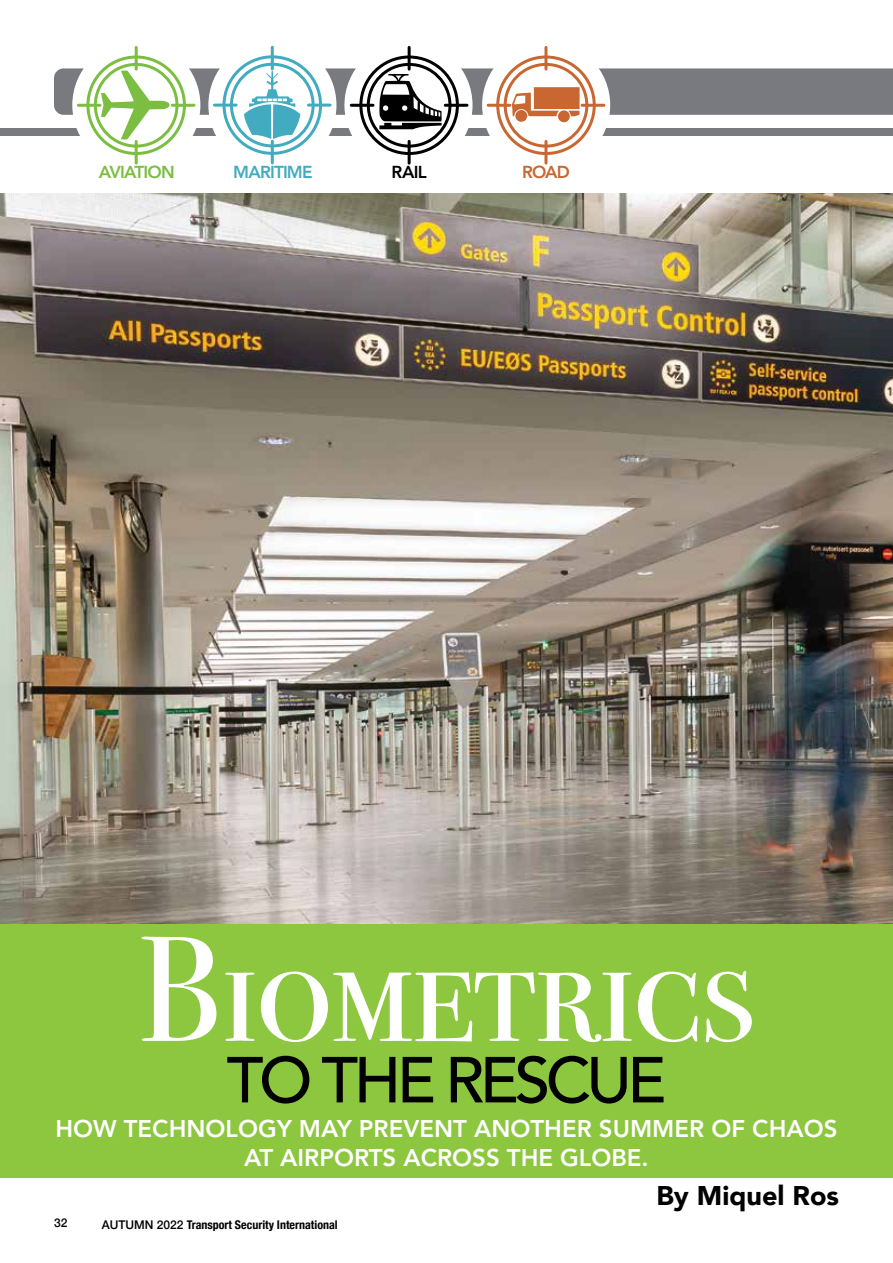
<style>
.page{position:relative;width:893px;height:1263px;background:#fff}
.page>*{position:absolute;margin:0;border:0;box-sizing:border-box;transform-origin:0 0}
.t1{font:150px "Bodoni Svty Two SCITCTT";letter-spacing:-.01em;color:#fff}
.t2{font:500 64.2px "Avenir";letter-spacing:-.07em;color:#000}
.t3{font:900 27px "Avenir";color:#000}
.t4{font:800 24px/28.8px "Avenir LT Std";color:#fff;text-align:center}
.t5{font:800 17.25px "Avenir LT Std";letter-spacing:-.05em;color:#7bbe42}
.t6{font:800 17.25px "Avenir LT Std";letter-spacing:-.05em;color:#42abbf}
.t7{font:800 17.25px "Avenir LT Std";color:#000}
.t8{font:800 17.25px "Avenir LT Std";color:#c96732}
.t9{font:700 condensed 12px "Helvetica Neue";color:#000}
.t10{font:500 12px "Helvetica Neue";color:#000}
.s1{font-weight:500;font-stretch:normal}
</style>
<div class="page">
<img style="left:0;top:193px;width:893px;height:732px">
<div style="left:0;top:925px;width:893px;height:253px;background:#8dc63f"></div>
<div style="left:0;top:129px;width:893px;height:7px;background:#797a7f"></div>
<div style="left:94px;top:63px;width:85px;height:85px;border:3px solid #7bbe42;border-radius:50%"></div>
<hr style="left:135px;top:47px;width:3px;height:22px;background:#7bbe42">
<div style="left:86px;top:56px;width:100px;height:99px;border:3px solid #7bbe42;border-radius:50%"></div>
<hr style="left:135px;top:141px;width:3px;height:22px;background:#7bbe42">
<div style="left:230px;top:63px;width:85px;height:84px;border:3px solid #42abbf;border-radius:50%"></div>
<hr style="left:271px;top:47px;width:3px;height:22px;background:#42abbf">
<div style="left:223px;top:55px;width:99px;height:100px;border:3px solid #42abbf;border-radius:50%"></div>
<hr style="left:271px;top:141px;width:3px;height:22px;background:#42abbf">
<div style="left:367px;top:63px;width:84px;height:85px;border:3px solid #000;border-radius:50%"></div>
<hr style="left:408px;top:47px;width:3px;height:22px;background:#000">
<div style="left:359px;top:56px;width:100px;height:99px;border:3px solid #000;border-radius:50%"></div>
<hr style="left:408px;top:141px;width:3px;height:22px;background:#000">
<div style="left:504px;top:63px;width:84px;height:85px;border:3px solid #c96732;border-radius:50%"></div>
<hr style="left:544px;top:47px;width:3px;height:22px;background:#c96732">
<div style="left:496px;top:56px;width:100px;height:99px;border:3px solid #c96732;border-radius:50%"></div>
<hr style="left:544px;top:141px;width:3px;height:22px;background:#c96732">
<svg style="left:54px;top:68px;width:839px;height:71px"></svg>
<p class="t5" style="left:99px;top:162px;width:77px">AVIATION</p>
<p class="t6" style="left:233px;top:162px;width:81px">MARITIME</p>
<p class="t7" style="left:392px;top:162px;width:37px">RAIL</p>
<p class="t8" style="left:522px;top:162px;width:49px">ROAD</p>
<h1 class="t1" style="left:138px;top:900px;width:619px">Biometrics</h1>
<h2 class="t2" style="left:227px;top:1024px;width:441px">TO THE RESCUE</h2>
<p class="t4" style="left:55px;top:1114px;width:784px">HOW TECHNOLOGY MAY PREVENT ANOTHER SUMMER OF CHAOS<br>AT AIRPORTS ACROSS THE GLOBE.</p>
<p class="t10" style="left:54px;top:1213px;width:15px">32</p>
<p class="t9" style="left:102px;top:1214px;width:238px"><span class="s1">AUTUMN 2022</span> Transport Security International</p>
<p class="t3" style="left:656px;top:1172px;width:184px">By Miquel Ros</p>
</div>
